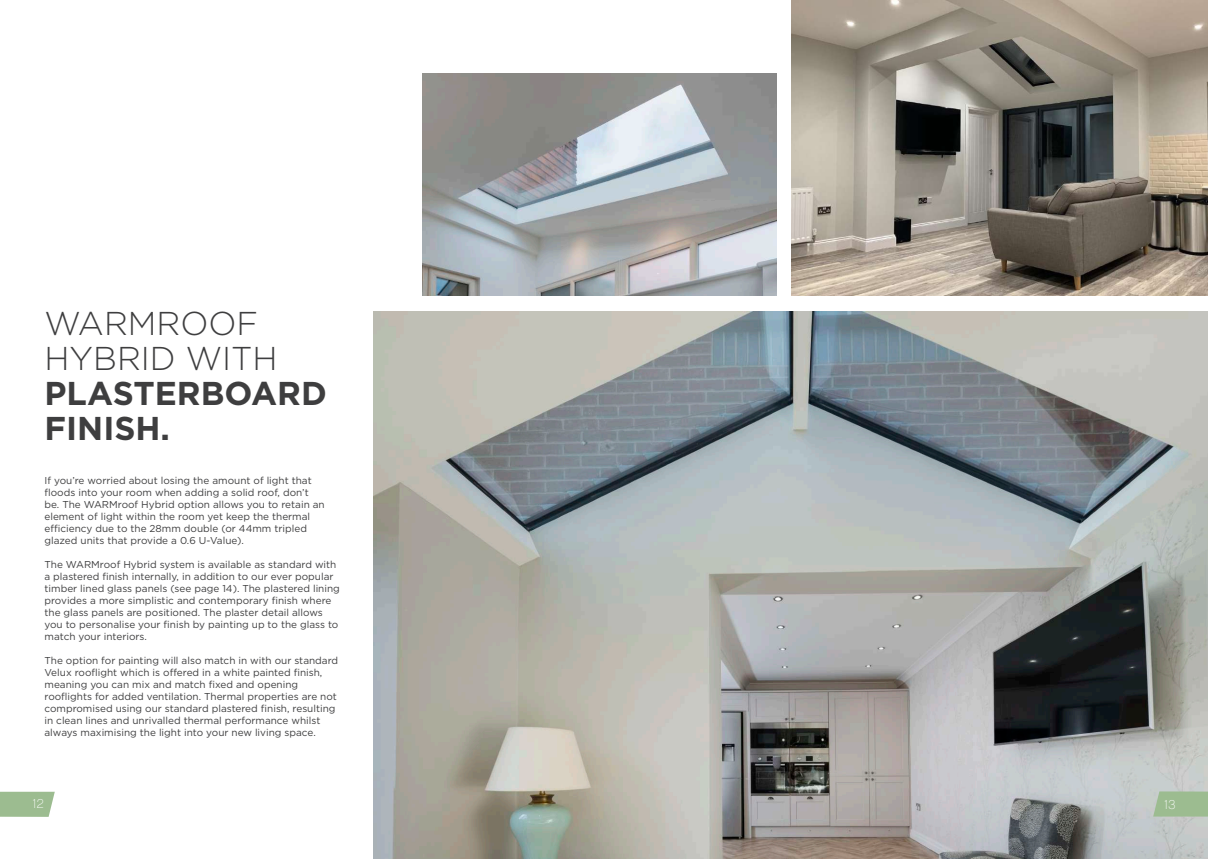
<style>
.page{position:relative;width:1208px;height:859px;background:#fff}
.page>*{position:absolute;margin:0;border:0;box-sizing:border-box;transform-origin:0 0}
.t1{font:700 33px/35px "Gotham";color:#3e3e3f}
.t2{font:300 33px/35px "Gotham";color:#3e3e3f}
.t3{font:13px "Chalet Paris Nineteen Eighty";color:#fff}
.t4{font:10px/12px "Gotham";color:#3e3e3f}
</style>
<div class="page">
<img style="left:373px;top:311px;width:835px;height:548px">
<svg style="left:0;top:792px;width:55px;height:25px"></svg>
<svg style="left:1153px;top:791px;width:55px;height:25px"></svg>
<img style="left:792px;top:0;width:416px;height:296px">
<img style="left:423px;top:73px;width:353px;height:223px">
<h1 class="t2" style="left:45px;top:305px;width:235px">WARMROOF<br>HYBRID WITH</h1>
<h1 class="t1" style="left:45px;top:375px;width:284px">PLASTERBOARD<br>FINISH.</h1>
<p class="t4" style="left:45px;top:474px;width:282px">If you’re worried about losing the amount of light that floods into your room when adding a solid roof, don’t be. The WARMroof Hybrid option allows you to retain an element of light within the room yet keep the thermal efficiency due to the 28mm double (or 44mm tripled glazed units that provide a 0.6 U-Value).</p>
<p class="t4" style="left:45px;top:558px;width:297px">The WARMroof Hybrid system is available as standard with a plastered finish internally, in addition to our ever popular timber lined glass panels (see page 14). The plastered lining provides a more simplistic and contemporary finish where the glass panels are positioned. The plaster detail allows you to personalise your finish by painting up to the glass to match your interiors.</p>
<p class="t4" style="left:45px;top:654px;width:295px">The option for painting will also match in with our standard Velux rooflight which is offered in a white painted finish, meaning you can mix and match fixed and opening rooflights for added ventilation. Thermal properties are not compromised using our standard plastered finish, resulting in clean lines and unrivalled thermal performance whilst always maximising the light into your new living space.</p>
<h2 class="t3" style="left:32px;top:796px;width:13px">12</h2>
<h2 class="t3" style="left:1164px;top:797px;width:13px">13</h2>
</div>
